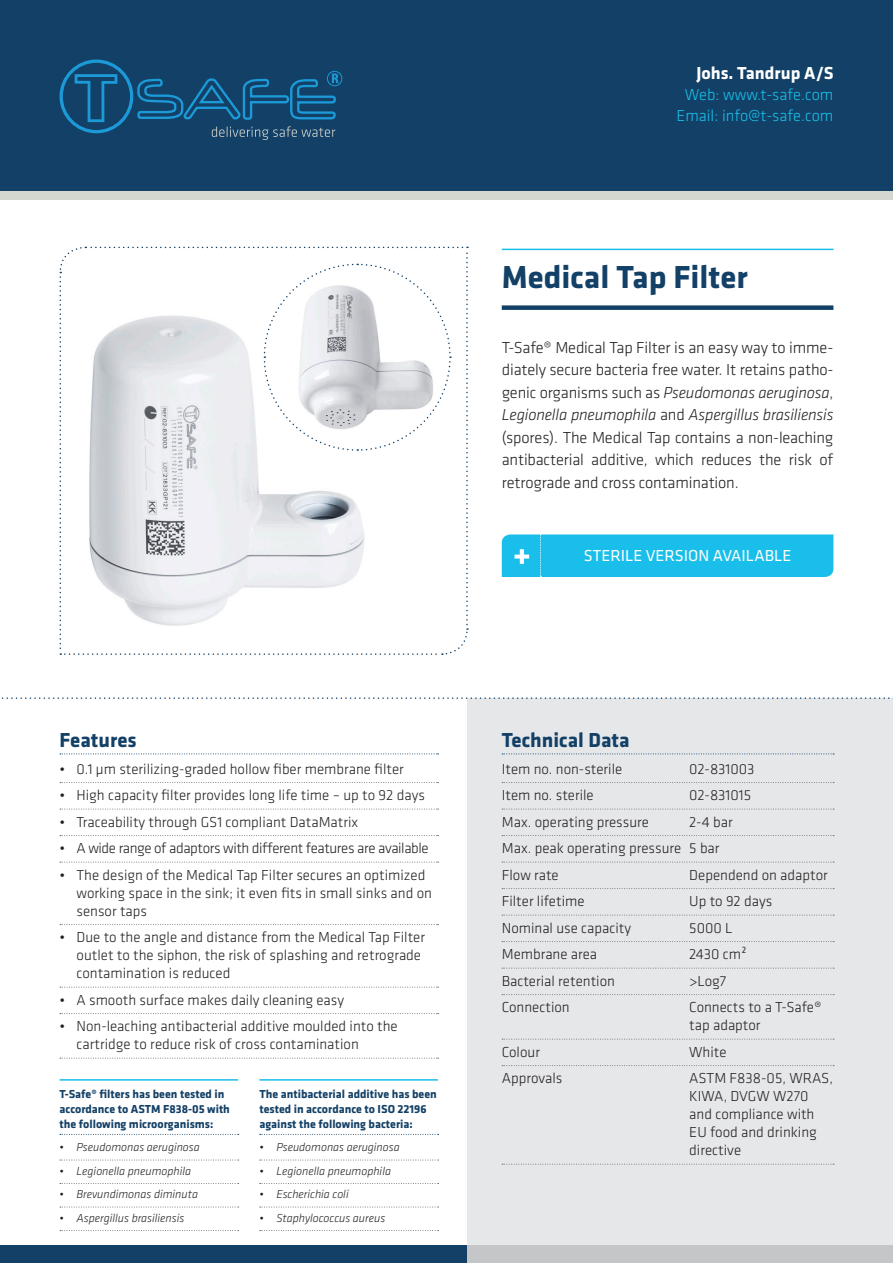
<style>
.page{position:relative;width:893px;height:1263px;background:#fff}
.page>*{position:absolute;margin:0;border:0;box-sizing:border-box;transform-origin:0 0}
.Ovr__produktnavn{font:700 33px "Klavika";color:#134066}
.Specs_ny_overskrift{font:700 21px "Klavika";color:#134066}
.t1{font:700 18px "Klavika";color:#fff}
.Intro{font:300 16.5px/22.5px "Klavika";letter-spacing:-.01em;color:#231f20;text-align:justify}
.t2{font:300 16.5px "Klavika";color:#19bfea}
.t3{font:16.5px "Klavika";color:#fff}
.Specs_brød{font:300 15px/18px "Klavika";color:#231f20}
.Specs_brød-2{font:300 15px "Klavika";letter-spacing:-.025em;color:#231f20}
.Paragraph_Style_1{font:700 12px/15px "Klavika";color:#134066}
.Specs_brød-3{font:italic 300 12px "Klavika";color:#231f20}
.Specs_lille_brød{font:italic 300 12px "Klavika";color:#231f20}
.s1{font-style:italic}
.s2{font-style:normal}
</style>
<div class="page">
<div style="left:468px;top:698px;width:425px;height:565px;background:#e6e7e9"></div>
<div style="left:0;top:0;width:893px;height:191px;background:#134066"></div>
<svg style="left:60px;top:753px;width:379px;height:1px"></svg>
<svg style="left:60px;top:782px;width:379px;height:1px"></svg>
<svg style="left:60px;top:809px;width:379px;height:1px"></svg>
<svg style="left:60px;top:835px;width:379px;height:1px"></svg>
<svg style="left:60px;top:862px;width:379px;height:1px"></svg>
<svg style="left:60px;top:924px;width:379px;height:1px"></svg>
<svg style="left:60px;top:987px;width:379px;height:1px"></svg>
<svg style="left:60px;top:1013px;width:379px;height:1px"></svg>
<svg style="left:60px;top:1058px;width:379px;height:1px"></svg>
<div style="left:0;top:191px;width:893px;height:9px;background:#d4d6d0"></div>
<hr style="left:60px;top:1079px;width:178px;height:1px;background:#19bfea">
<svg style="left:60px;top:1134px;width:179px;height:1px"></svg>
<svg style="left:60px;top:1160px;width:179px;height:1px"></svg>
<svg style="left:60px;top:1183px;width:179px;height:1px"></svg>
<svg style="left:60px;top:1207px;width:179px;height:1px"></svg>
<svg style="left:60px;top:1230px;width:179px;height:1px"></svg>
<hr style="left:259px;top:1079px;width:179px;height:1px;background:#19bfea">
<svg style="left:260px;top:1134px;width:179px;height:1px"></svg>
<svg style="left:260px;top:1160px;width:179px;height:1px"></svg>
<svg style="left:260px;top:1183px;width:179px;height:1px"></svg>
<svg style="left:260px;top:1207px;width:179px;height:1px"></svg>
<svg style="left:260px;top:1230px;width:179px;height:1px"></svg>
<svg style="left:502px;top:753px;width:332px;height:1px"></svg>
<svg style="left:502px;top:782px;width:332px;height:1px"></svg>
<svg style="left:502px;top:809px;width:332px;height:1px"></svg>
<svg style="left:502px;top:835px;width:332px;height:1px"></svg>
<svg style="left:502px;top:862px;width:332px;height:1px"></svg>
<svg style="left:502px;top:888px;width:332px;height:1px"></svg>
<svg style="left:502px;top:915px;width:332px;height:1px"></svg>
<svg style="left:502px;top:941px;width:332px;height:1px"></svg>
<svg style="left:502px;top:968px;width:332px;height:1px"></svg>
<svg style="left:502px;top:994px;width:332px;height:1px"></svg>
<svg style="left:502px;top:1039px;width:332px;height:1px"></svg>
<svg style="left:502px;top:1065px;width:332px;height:1px"></svg>
<svg style="left:502px;top:1164px;width:332px;height:1px"></svg>
<svg style="left:1px;top:697px;width:892px;height:2px"></svg>
<hr style="left:502px;top:249px;width:331px;height:1px;background:#19bfea">
<div style="left:502px;top:305px;width:331px;height:5px;background:#134066"></div>
<div style="left:502px;top:534px;width:331px;height:43px;background:#19bfea"></div>
<div style="left:0;top:1246px;width:468px;height:17px;background:#134066"></div>
<svg style="left:59px;top:246px;width:409px;height:409px"></svg>
<div style="left:468px;top:1246px;width:425px;height:17px;background:#c5c6c8"></div>
<div style="left:327px;top:71px;width:15px;height:15px;border:1px solid #1b9ad7;border-radius:50%"></div>
<svg style="left:60px;top:60px;width:279px;height:80px"></svg>
<p class="t1" style="left:696px;top:60px;width:138px">Johs. Tandrup A/S</p>
<p class="t2" style="left:685px;top:85px;width:150px">Web: www.t-safe.com</p>
<p class="t2" style="left:676px;top:106px;width:158px">Email: info@t-safe.com</p>
<p class="Ovr__produktnavn" style="left:502px;top:254px;width:248px">Medical Tap Filter</p>
<p class="Intro" style="left:502px;top:336px;width:333px">T-Safe® Medical Tap Filter is an easy way to imme&shy;diately secure bacteria free water. It retains patho&shy;genic organisms such as <span class="s1">Pseudomonas aeruginosa</span>, <span class="s1">Legionella pneumophila</span> and <span class="s1">Aspergillus brasiliensis </span>(spores). The Medical Tap contains a non-leaching antibacterial additive, which reduces the risk of retrograde and cross contamination.</p>
<p class="t3" style="left:584px;top:545px;width:209px">STERILE VERSION AVAILABLE</p>
<p class="Specs_ny_overskrift" style="left:60px;top:725px;width:79px">Features</p>
<p class="Specs_brød" style="left:60px;top:759px;width:346px">• 0.1 μm sterilizing-graded hollow fiber membrane filter</p>
<p class="Specs_brød" style="left:60px;top:786px;width:367px">• High capacity filter provides long life time – up to 92 days</p>
<p class="Specs_brød" style="left:60px;top:812px;width:300px">• Traceability through GS1 compliant DataMatrix</p>
<p class="Specs_brød-2" style="left:60px;top:839px;width:371px">• A wide range of adaptors with different features are available</p>
<p class="Specs_brød" style="left:77px;top:865px;width:357px;text-indent:-17px">• The design of the Medical Tap Filter secures an optimized working space in the sink; it even fits in small sinks and on sensor taps</p>
<p class="Specs_brød" style="left:77px;top:928px;width:350px;text-indent:-17px">• Due to the angle and distance from the Medical Tap Filter outlet to the siphon, the risk of splashing and retrograde contamination is reduced</p>
<p class="Specs_brød" style="left:60px;top:990px;width:286px">• A smooth surface makes daily cleaning easy</p>
<p class="Specs_brød" style="left:77px;top:1017px;width:323px;text-indent:-17px">• Non-leaching antibacterial additive moulded into the cartridge to reduce risk of cross contamination</p>
<p class="Paragraph_Style_1" style="left:60px;top:1085px;width:172px">T-Safe® filters has been tested in accordance to ASTM F838-05 with the following microorganisms:</p>
<p class="Specs_lille_brød" style="left:60px;top:1140px;width:142px"><span class="s2">•</span> Pseudomonas aeruginosa</p>
<p class="Specs_brød-3" style="left:60px;top:1163px;width:133px"><span class="s2">•</span> Legionella pneumophila</p>
<p class="Specs_brød-3" style="left:60px;top:1187px;width:140px"><span class="s2">•</span> Brevundimonas diminuta</p>
<p class="Specs_brød-3" style="left:60px;top:1210px;width:126px"><span class="s2">•</span> Aspergillus brasiliensis</p>
<p class="Paragraph_Style_1" style="left:259px;top:1085px;width:179px">The antibacterial additive has been tested in accordance to ISO 22196 against the following bacteria:</p>
<p class="Specs_brød-3" style="left:259px;top:1140px;width:142px"><span class="s2">•</span> Pseudomonas aeruginosa</p>
<p class="Specs_brød-3" style="left:259px;top:1163px;width:133px"><span class="s2">•</span> Legionella pneumophila</p>
<p class="Specs_brød-3" style="left:259px;top:1187px;width:91px"><span class="s2">•</span> Escherichia coli</p>
<p class="Specs_brød-3" style="left:259px;top:1210px;width:127px"><span class="s2">•</span> Staphylococcus aureus</p>
<p class="Specs_ny_overskrift" style="left:502px;top:725px;width:129px">Technical Data</p>
<p class="Specs_brød" style="left:502px;top:759px;width:122px">Item no. non-sterile</p>
<p class="Specs_brød" style="left:689px;top:759px;width:67px">02-831003</p>
<p class="Specs_brød" style="left:502px;top:786px;width:94px">Item no. sterile</p>
<p class="Specs_brød" style="left:689px;top:786px;width:63px">02-831015</p>
<p class="Specs_brød" style="left:502px;top:812px;width:149px">Max. operating pressure</p>
<p class="Specs_brød" style="left:689px;top:812px;width:45px">2-4 bar</p>
<p class="Specs_brød" style="left:502px;top:839px;width:219px">Max. peak operating pressure 5 bar</p>
<p class="Specs_brød" style="left:502px;top:865px;width:58px">Flow rate</p>
<p class="Specs_brød" style="left:689px;top:865px;width:140px">Dependend on adaptor</p>
<p class="Specs_brød" style="left:502px;top:892px;width:84px">Filter lifetime</p>
<p class="Specs_brød" style="left:689px;top:892px;width:85px">Up to 92 days</p>
<p class="Specs_brød" style="left:502px;top:918px;width:131px">Nominal use capacity</p>
<p class="Specs_brød" style="left:689px;top:918px;width:45px">5000 L</p>
<p class="Specs_brød" style="left:502px;top:945px;width:97px">Membrane area</p>
<p class="Specs_brød" style="left:689px;top:945px;width:59px">2430 cm²</p>
<p class="Specs_brød" style="left:502px;top:972px;width:115px">Bacterial retention</p>
<p class="Specs_brød" style="left:689px;top:972px;width:39px">&gt;Log7</p>
<p class="Specs_brød" style="left:502px;top:998px;width:69px">Connection</p>
<p class="Specs_brød" style="left:689px;top:998px;width:134px">Connects to a T-Safe® tap adaptor</p>
<p class="Specs_brød" style="left:502px;top:1043px;width:40px">Colour</p>
<p class="Specs_brød" style="left:689px;top:1043px;width:39px">White</p>
<p class="Specs_brød" style="left:502px;top:1069px;width:62px">Approvals</p>
<p class="Specs_brød" style="left:689px;top:1069px;width:145px">ASTM F838-05, WRAS,<br>KIWA, DVGW W270 and compliance with<br>EU food and drinking directive</p>
</div>
